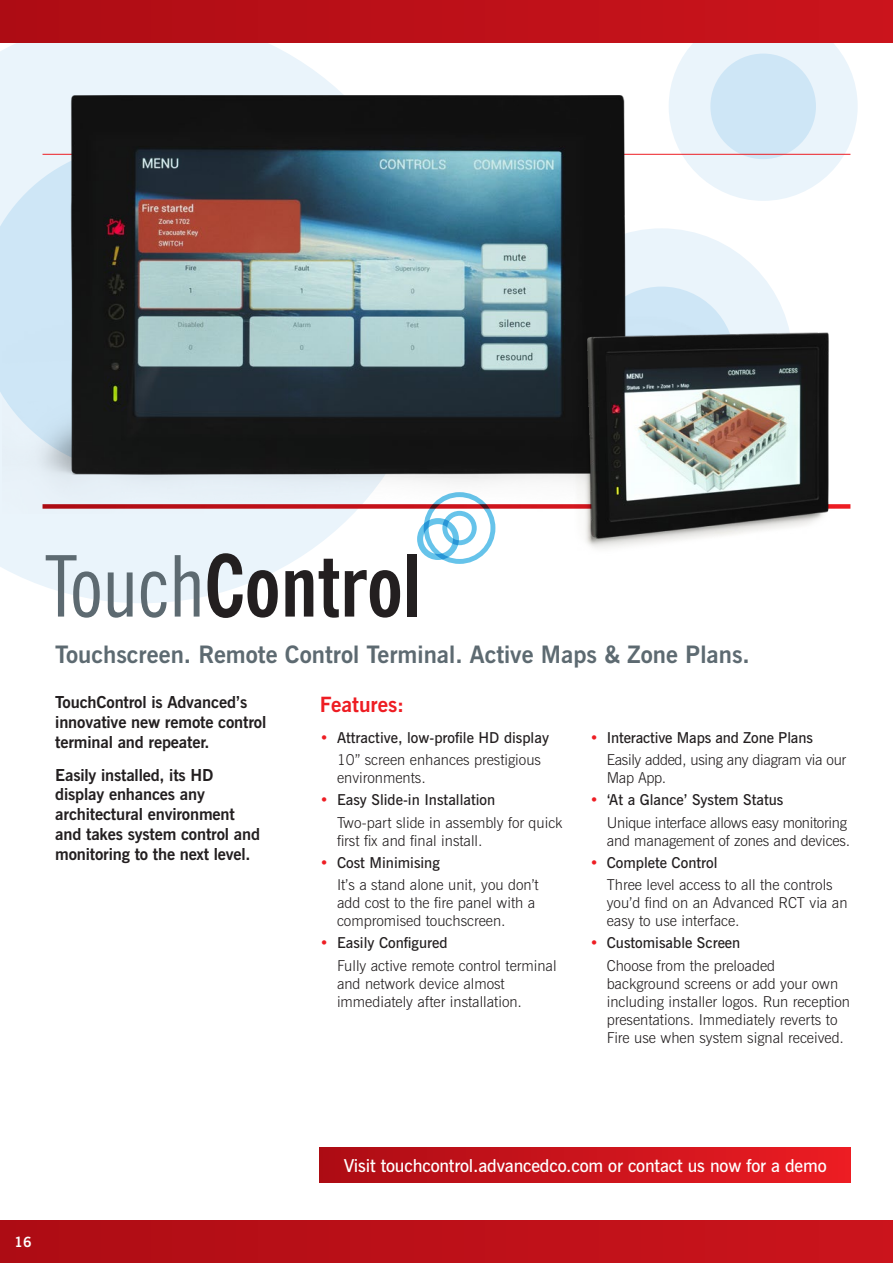
<style>
.page{position:relative;width:893px;height:1263px;background:#fff}
.page>*{position:absolute;margin:0;border:0;box-sizing:border-box;transform-origin:0 0}
.t1{font:700 24px "News Gothic BT";color:#5d6a71}
.t2{font:700 21px "News Gothic BT";color:#ee1d23}
.t3{font:600 17.85px "News Gothic BT";letter-spacing:-.01em;color:#fff}
.t4{font:700 16.5px/19.8px "News Gothic BT";letter-spacing:-.01em;color:#231f20}
.t5{font:300 15px/18px "News Gothic BT";color:#231f20}
.t6{font:600 15px "News Gothic BT";color:#231f20}
.t7{font:300 15px/18px "News Gothic BT";letter-spacing:-.02em;color:#231f20}
.t8{font:700 14.1px "News Gothic BT";color:#fff}
.s1{color:#ee1d23}
</style>
<div class="page">
<div style="left:669px;top:12px;width:189px;height:189px;background:#eaf4fb;border-radius:50%"></div>
<div style="left:710px;top:54px;width:106px;height:105px;background:#cee6f6;border-radius:50%"></div>
<svg style="left:0;top:42px;width:436px;height:561px;fill:#eaf4fb"></svg>
<hr style="left:43px;top:154px;width:807px;height:1px;background:#ee1d23">
<div style="left:0;top:1220px;width:893px;height:43px;background:linear-gradient(to right,#ae0c14,#cb141c)"></div>
<div style="left:0;top:0;width:893px;height:42px;background:linear-gradient(to right,#ae0c14,#cb141c)"></div>
<div style="left:320px;top:1148px;width:530px;height:35px;background:linear-gradient(to right,#ac0c14,#eb1c23)"></div>
<img style="left:2px;top:79px;width:823px;height:434px">
<img style="left:461px;top:253px;width:390px;height:296px">
<svg style="left:417px;top:492px;width:78px;height:72px"></svg>
<svg style="left:46px;top:555px;width:54px;height:63px"></svg>
<svg style="left:108px;top:572px;width:25px;height:46px"></svg>
<svg style="left:141px;top:571px;width:26px;height:47px"></svg>
<svg style="left:175px;top:555px;width:25px;height:61px;background:#b0bac0"></svg>
<svg style="left:208px;top:553px;width:70px;height:65px"></svg>
<svg style="left:285px;top:570px;width:28px;height:46px"></svg>
<svg style="left:319px;top:559px;width:20px;height:59px"></svg>
<svg style="left:345px;top:570px;width:55px;height:48px"></svg>
<div style="left:408px;top:554px;width:9px;height:62px;background:#231f20"></div>
<p class="t1" style="left:55px;top:639px;width:696px">Touchscreen. Remote Control Terminal. Active Maps &amp; Zone Plans.</p>
<p class="t4" style="left:55px;top:692px;width:212px">TouchControl is Advanced’s innovative new remote control terminal and repeater.</p>
<p class="t4" style="left:55px;top:765px;width:206px">Easily installed, its HD display enhances any architectural environment and takes system control and monitoring to the next level.</p>
<p class="t2" style="left:320px;top:692px;width:86px">Features:</p>
<p class="t6" style="left:320px;top:728px;width:231px"><span class="s1">•</span> Attractive, low-profile HD display</p>
<p class="t5" style="left:337px;top:750px;width:206px">10” screen enhances prestigious environments.</p>
<p class="t6" style="left:320px;top:791px;width:177px"><span class="s1">•</span> Easy Slide-in Installation</p>
<p class="t5" style="left:337px;top:813px;width:227px">Two-part slide in assembly for quick first fix and final install.</p>
<p class="t6" style="left:320px;top:853px;width:121px"><span class="s1">•</span> Cost Minimising</p>
<p class="t5" style="left:337px;top:876px;width:203px">It’s a stand alone unit, you don’t add cost to the fire panel with a compromised touchscreen.</p>
<p class="t6" style="left:320px;top:934px;width:129px"><span class="s1">•</span> Easily Configured</p>
<p class="t5" style="left:337px;top:956px;width:221px">Fully active remote control terminal and network device almost immediately after installation.</p>
<p class="t6" style="left:590px;top:728px;width:225px"><span class="s1">•</span> Interactive Maps and Zone Plans</p>
<p class="t7" style="left:607px;top:750px;width:241px">Easily added, using any diagram via our<br>Map App.</p>
<p class="t6" style="left:590px;top:791px;width:195px"><span class="s1">•</span> ‘At a Glance’ System Status</p>
<p class="t7" style="left:607px;top:813px;width:245px">Unique interface allows easy monitoring and management of zones and devices.</p>
<p class="t6" style="left:590px;top:853px;width:129px"><span class="s1">•</span> Complete Control</p>
<p class="t5" style="left:607px;top:876px;width:242px">Three level access to all the controls you’d find on an Advanced RCT via an easy to use interface.</p>
<p class="t6" style="left:590px;top:934px;width:152px"><span class="s1">•</span> Customisable Screen</p>
<p class="t5" style="left:607px;top:956px;width:245px">Choose from the preloaded background screens or add your own including installer logos. Run reception presentations. Immediately reverts to Fire use when system signal received.</p>
<p class="t8" style="left:15px;top:1233px;width:19px">16</p>
<p class="t3" style="left:344px;top:1155px;width:484px">Visit touchcontrol.advancedco.com or contact us now for a demo</p>
</div>
